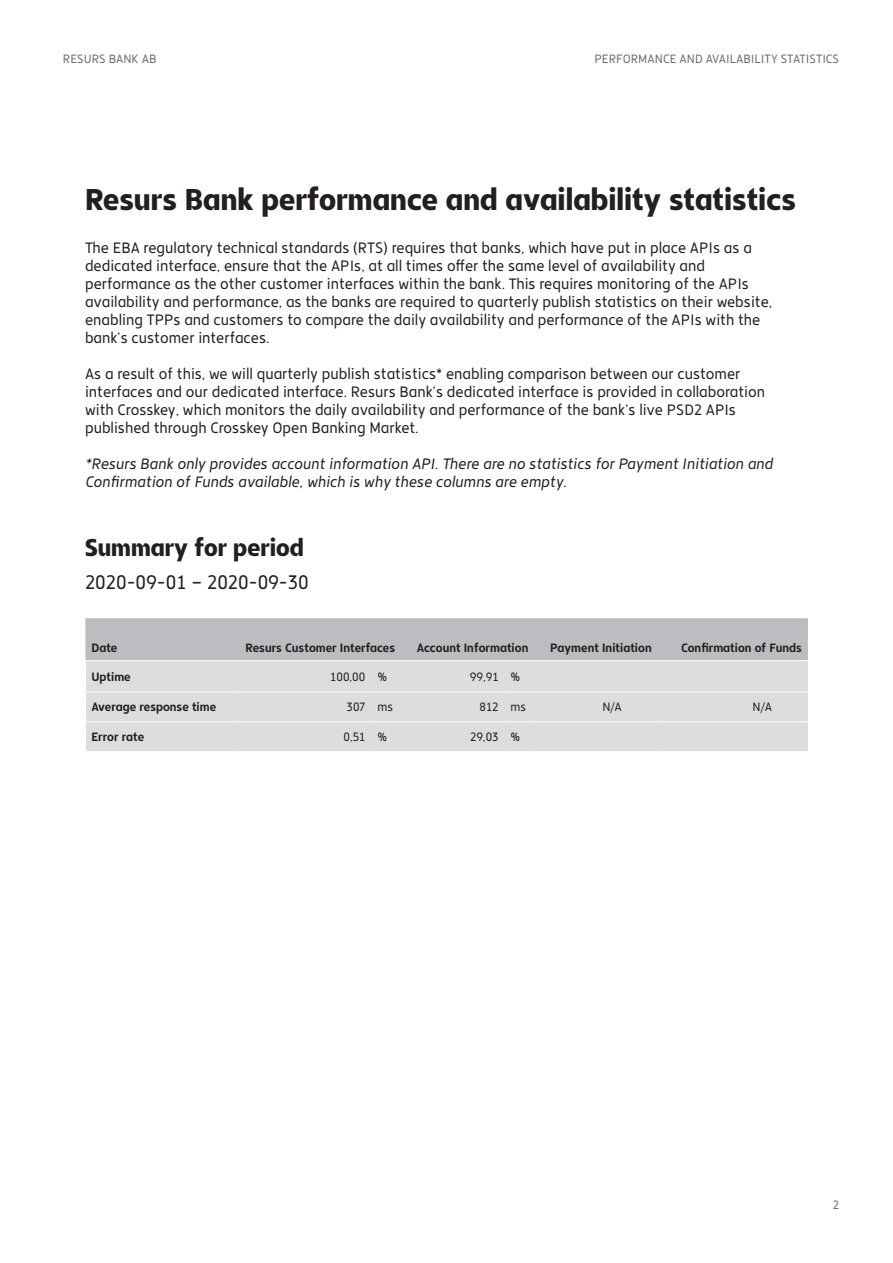
<style>
.page{position:relative;width:893px;height:1263px;background:#fff}
.page>*{position:absolute;margin:0;border:0;box-sizing:border-box;transform-origin:0 0}
.t1{font:30px "Resurs Sans Display";color:#231f20}
.t2{font:24px "Resurs Sans Display";color:#231f20}
.t3{font:19.5px "Resurs Sans";color:#231f20}
.t4{font:15px "Resurs Sans";color:#231f20}
.t5{font:italic 15px/18px "Resurs Sans";color:#231f20}
.t6{font:700 12px "Resurs Sans";color:#231f20}
.t7{font:12px "Resurs Sans";color:#6c6d70}
.t8{font:12px "Resurs Sans";color:#231f20}
</style>
<div class="page">
<div style="left:86px;top:661px;width:722px;height:90px;background:#dcdddf"></div>
<div style="left:85px;top:618px;width:723px;height:43px;background:#bcbdc0"></div>
<hr style="left:534px;top:660px;width:94px;height:1px;background:#fff">
<hr style="left:628px;top:660px;width:30px;height:1px;background:#fff">
<hr style="left:658px;top:660px;width:120px;height:1px;background:#fff">
<hr style="left:778px;top:660px;width:30px;height:1px;background:#fff">
<hr style="left:85px;top:692px;width:155px;height:1px;background:#fff">
<hr style="left:240px;top:692px;width:131px;height:1px;background:#fff">
<hr style="left:371px;top:692px;width:30px;height:1px;background:#fff">
<hr style="left:401px;top:692px;width:104px;height:1px;background:#fff">
<svg style="left:505px;top:692px;width:29px;height:1px"></svg>
<hr style="left:534px;top:692px;width:94px;height:1px;background:#fff">
<hr style="left:628px;top:692px;width:30px;height:1px;background:#fff">
<hr style="left:658px;top:692px;width:120px;height:1px;background:#fff">
<hr style="left:778px;top:692px;width:30px;height:1px;background:#fff">
<hr style="left:85px;top:721px;width:155px;height:1px;background:#fff">
<hr style="left:240px;top:721px;width:131px;height:1px;background:#fff">
<hr style="left:371px;top:721px;width:30px;height:1px;background:#fff">
<hr style="left:401px;top:721px;width:104px;height:1px;background:#fff">
<svg style="left:505px;top:721px;width:29px;height:1px"></svg>
<hr style="left:534px;top:721px;width:94px;height:1px;background:#fff">
<hr style="left:628px;top:721px;width:30px;height:1px;background:#fff">
<hr style="left:658px;top:721px;width:120px;height:1px;background:#fff">
<hr style="left:778px;top:721px;width:30px;height:1px;background:#fff">
<p class="t7" style="left:63px;top:51px;width:95px">RESURS BANK AB</p>
<p class="t7" style="left:594px;top:51px;width:246px">PERFORMANCE AND AVAILABILITY STATISTICS</p>
<p class="t1" style="left:85px;top:180px;width:712px">Resurs Bank performance and availability statistics</p>
<p class="t4" style="left:85px;top:238px;width:668px">The EBA regulatory technical standards (RTS) requires that banks, which have put in place APIs as a</p>
<p class="t4" style="left:85px;top:256px;width:622px">dedicated interface, ensure that the APIs, at all times offer the same level of availability and</p>
<p class="t4" style="left:85px;top:274px;width:665px">performance as the other customer interfaces within the bank. This requires monitoring of the APIs</p>
<p class="t4" style="left:85px;top:292px;width:689px">availability and performance, as the banks are required to quarterly publish statistics on their website,</p>
<p class="t4" style="left:85px;top:310px;width:677px">enabling TPPs and customers to compare the daily availability and performance of the APIs with the</p>
<p class="t4" style="left:85px;top:328px;width:186px">bank’s customer interfaces.</p>
<p class="t4" style="left:85px;top:364px;width:657px">As a result of this, we will quarterly publish statistics* enabling comparison between our customer</p>
<p class="t4" style="left:85px;top:382px;width:682px">interfaces and our dedicated interface. Resurs Bank’s dedicated interface is provided in collaboration</p>
<p class="t4" style="left:85px;top:400px;width:652px">with Crosskey, which monitors the daily availability and performance of the bank’s live PSD2 APIs</p>
<p class="t4" style="left:85px;top:418px;width:335px">published through Crosskey Open Banking Market.</p>
<p class="t5" style="left:85px;top:454px;width:689px">*Resurs Bank only provides account information API. There are no statistics for Payment Initiation and<br>Confirmation of Funds available, which is why these columns are empty.</p>
<p class="t2" style="left:85px;top:532px;width:220px">Summary for period</p>
<p class="t3" style="left:85px;top:570px;width:225px">2020-09-01 – 2020-09-30</p>
<p class="t6" style="left:91px;top:640px;width:28px">Date</p>
<p class="t6" style="left:246px;top:640px;width:151px">Resurs Customer Interfaces</p>
<p class="t6" style="left:417px;top:640px;width:113px">Account Information</p>
<p class="t6" style="left:550px;top:640px;width:103px">Payment Initiation</p>
<p class="t6" style="left:681px;top:640px;width:122px">Confirmation of Funds</p>
<p class="t6" style="left:91px;top:669px;width:41px">Uptime</p>
<p class="t8" style="left:330px;top:669px;width:37px">100,00</p>
<p class="t8" style="left:377px;top:669px;width:11px">%</p>
<p class="t8" style="left:470px;top:669px;width:30px">99,91</p>
<p class="t8" style="left:511px;top:669px;width:11px">%</p>
<p class="t6" style="left:91px;top:700px;width:126px">Average response time</p>
<p class="t8" style="left:347px;top:700px;width:20px">307</p>
<p class="t8" style="left:377px;top:700px;width:17px">ms</p>
<p class="t8" style="left:479px;top:700px;width:21px">812</p>
<p class="t8" style="left:511px;top:700px;width:17px">ms</p>
<p class="t8" style="left:602px;top:700px;width:21px">N/A</p>
<p class="t8" style="left:753px;top:700px;width:21px">N/A</p>
<p class="t6" style="left:91px;top:729px;width:54px">Error rate</p>
<p class="t8" style="left:343px;top:730px;width:23px">0,51</p>
<p class="t8" style="left:377px;top:730px;width:11px">%</p>
<p class="t8" style="left:470px;top:730px;width:30px">29,03</p>
<p class="t8" style="left:511px;top:730px;width:11px">%</p>
<p class="t7" style="left:833px;top:1197px;width:8px">2</p>
</div>
